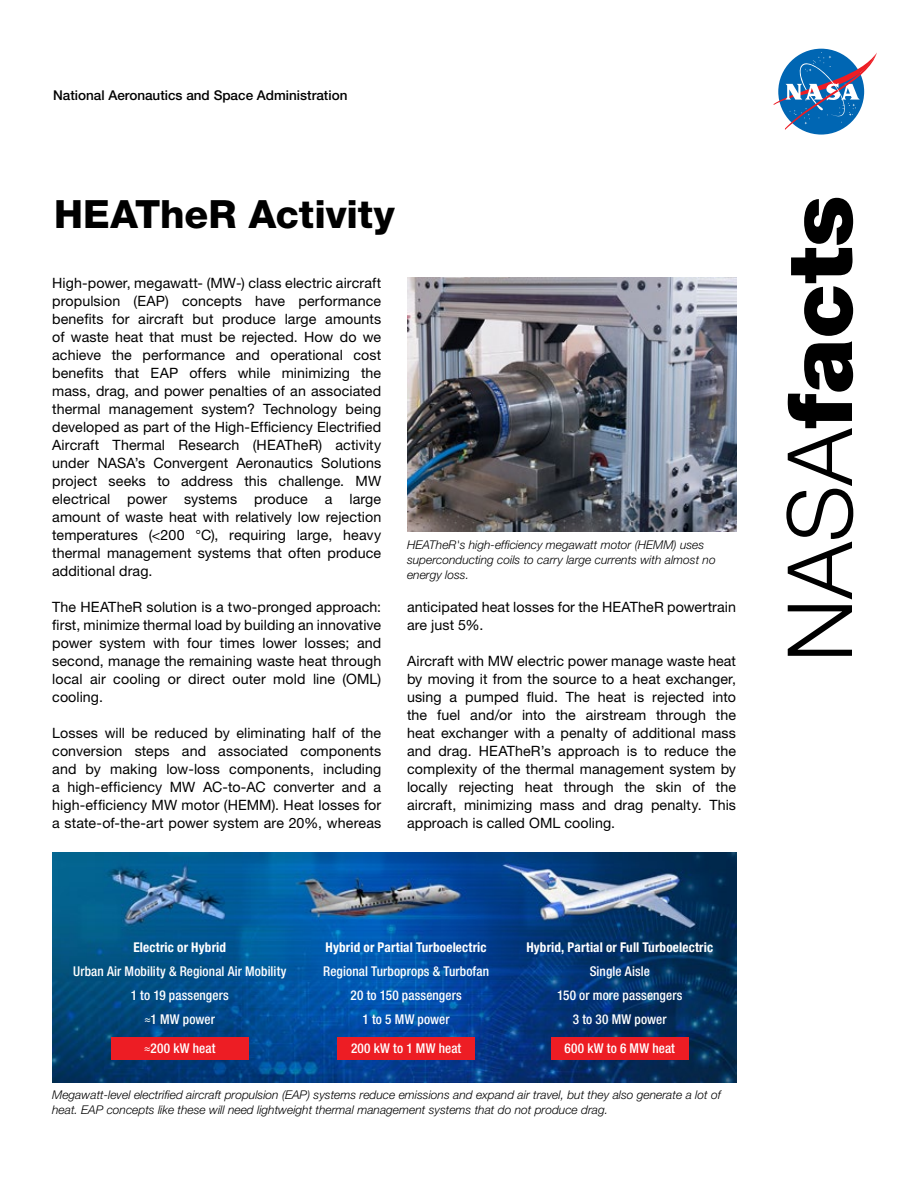
<style>
.page{position:relative;width:918px;height:1188px;background:#fff}
.page>*{position:absolute;margin:0;border:0;box-sizing:border-box;transform-origin:0 0}
.t1{font:900 90px "Helvetica Neue LT Std";color:#000}
.t2{font:800 39px "Helvetica Neue LT Std";letter-spacing:-.005em;color:#000}
.Body_text{font:14.25px/18px "Helvetica Neue LT Std";letter-spacing:.005em;color:#000;text-align:justify}
.Body_text-2{font:500 condensed 13.5px "Helvetica Neue LT Std";letter-spacing:.01em;color:#fff}
.Body_text-3{font:700 condensed 13.5px "Helvetica Neue LT Std";letter-spacing:.01em;color:#fff}
.t3{font:500 13.5px "Helvetica Neue LT Std";color:#000}
.t4{font:italic 300 12px/15px "Helvetica Neue LT Std";color:#000}
.s1{font-weight:300}
</style>
<div class="page">
<div style="left:778px;top:49px;width:86px;height:86px;background:#0066b3;border-radius:50%"></div>
<svg style="left:773px;top:52px;width:104px;height:78px"></svg>
<img style="left:52px;top:852px;width:684px;height:230px">
<div style="left:111px;top:1037px;width:138px;height:23px;background:#ed1d24"></div>
<div style="left:337px;top:1037px;width:138px;height:23px;background:#ed1d24"></div>
<div style="left:551px;top:1037px;width:138px;height:23px;background:#ed1d24"></div>
<img style="left:407px;top:278px;width:329px;height:253px">
<p class="t3" style="left:53px;top:87px;width:296px">National Aeronautics and Space Administration</p>
<p class="t2" style="left:54px;top:191px;width:342px">HEATheR Activity</p>
<p class="Body_text" style="left:52px;top:274px;width:331px">High-power, megawatt- (MW-) class electric aircraft propulsion (EAP) concepts have performance benefits for aircraft but produce large amounts of waste heat that must be rejected. How do we achieve the performance and operational cost benefits that EAP offers while minimizing the mass, drag, and power penalties of an associated thermal management system? Technology being developed as part of the High-Efficiency Electrified Aircraft Thermal Research (HEATheR) activity under NASA’s Convergent Aeronautics Solutions project seeks to address this challenge. MW electrical power systems produce a large amount of waste heat with relatively low rejection temperatures (&lt;200 °C), requiring large, heavy thermal management systems that often produce additional drag.</p>
<p class="Body_text" style="left:52px;top:598px;width:331px">The HEATheR solution is a two-pronged approach: first, minimize thermal load by building an innovative power system with four times lower losses; and second, manage the remaining waste heat through local air cooling or direct outer mold line (OML) cooling.</p>
<p class="Body_text" style="left:52px;top:724px;width:331px">Losses will be reduced by eliminating half of the conversion steps and associated components and by making low-loss components, including a high-efficiency MW AC-to-AC converter and a high-efficiency MW motor (HEMM). Heat losses for a state-of-the-art power system are 20%, whereas</p>
<p class="t4" style="left:407px;top:537px;width:310px">HEATheR's high-efficiency megawatt motor (HEMM) uses superconducting coils to carry large currents with almost no energy loss.</p>
<p class="Body_text" style="left:407px;top:598px;width:331px">anticipated heat losses for the HEATheR powertrain are just 5%.</p>
<p class="Body_text" style="left:407px;top:652px;width:331px">Aircraft with MW electric power manage waste heat by moving it from the source to a heat exchanger, using a pumped fluid. The heat is rejected into the fuel and/or into the airstream through the heat exchanger with a penalty of additional mass and drag. HEATheR’s approach is to reduce the complexity of the thermal management system by locally rejecting heat through the skin of the aircraft, minimizing mass and drag penalty. This approach is called OML cooling.</p>
<p class="Body_text-3" style="left:133px;top:939px;width:94px">Electric or Hybrid</p>
<p class="Body_text-2" style="left:73px;top:963px;width:215px">Urban Air Mobility &amp; Regional Air Mobility</p>
<p class="Body_text-2" style="left:131px;top:987px;width:100px">1 to 19 passengers</p>
<p class="Body_text-2" style="left:145px;top:1011px;width:72px">≈1 MW power</p>
<p class="Body_text-2" style="left:144px;top:1041px;width:73px">≈200 kW heat</p>
<p class="Body_text-3" style="left:326px;top:939px;width:163px">Hybrid or Partial Turboelectric</p>
<p class="Body_text-2" style="left:323px;top:963px;width:167px">Regional Turboprops &amp; Turbofan</p>
<p class="Body_text-2" style="left:351px;top:987px;width:113px">20 to 150 passengers</p>
<p class="Body_text-2" style="left:363px;top:1011px;width:89px">1 to 5 MW power</p>
<p class="Body_text-2" style="left:351px;top:1041px;width:112px">200 kW to 1 MW heat</p>
<p class="Body_text-2" style="left:565px;top:1041px;width:112px">600 kW to 6 MW heat</p>
<p class="Body_text-3" style="left:526px;top:939px;width:188px">Hybrid, Partial or Full Turboelectric</p>
<p class="Body_text-2" style="left:590px;top:963px;width:62px">Single Aisle</p>
<p class="Body_text-2" style="left:557px;top:987px;width:127px">150 or more passengers</p>
<p class="Body_text-2" style="left:573px;top:1011px;width:95px">3 to 30 MW power</p>
<p class="t4" style="left:52px;top:1087px;width:670px">Megawatt-level electrified aircraft propulsion (EAP) systems reduce emissions and expand air travel, but they also generate a lot of heat. EAP concepts like these will need lightweight thermal management systems that do not produce drag.</p>
<h1 class="t1" style="left:766px;top:662px;width:468px;rotate:-90deg"><span class="s1">NASA</span>facts</h1>
</div>
